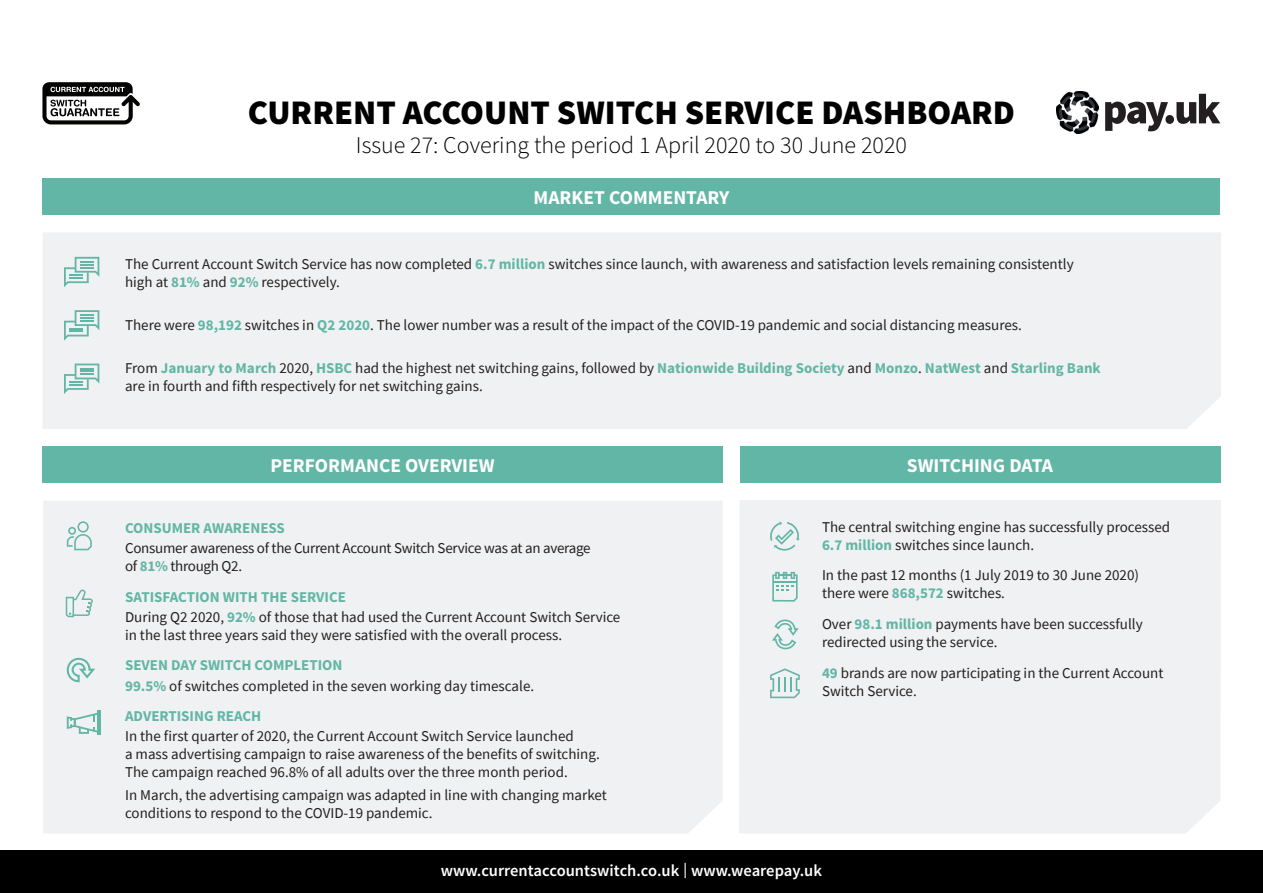
<style>
.page{position:relative;width:1263px;height:893px;background:#fff}
.page>*{position:absolute;margin:0;border:0;box-sizing:border-box;transform-origin:0 0}
.t1{font:900 34.5px "Source Sans Pro";color:#000}
.t2{font:300 24px "Source Sans Pro";color:#000}
.t3{font:700 19.5px "Source Sans Pro";color:#fff}
.t4{font:600 16.5px "Source Sans Pro";color:#fff}
.t5{font:15px/18px "Source Sans Pro";color:#231f20}
.t6{font:15px/18px "Source Sans Pro";letter-spacing:-.02em;color:#231f20}
.t7{font:700 15px "Source Sans Pro";color:#62b6a6}
.s1{font-weight:700;color:#62b6a6}
.s2{font-family:"Gotham";font-weight:400}
</style>
<div class="page">
<svg style="left:42px;top:82px;width:98px;height:43px"></svg>
<svg style="left:1105px;top:94px;width:115px;height:37px"></svg>
<div style="left:0;top:850px;width:1263px;height:43px;background:#000"></div>
<img style="left:1057px;top:92px;width:41px;height:41px">
<div style="left:43px;top:179px;width:1177px;height:36px;background:#62b6a6"></div>
<div style="left:43px;top:446px;width:679px;height:37px;background:#62b6a6"></div>
<div style="left:739px;top:446px;width:481px;height:37px;background:#62b6a6"></div>
<div style="left:43px;top:233px;width:1178px;height:196px;background:#f0f1f2"></div>
<div style="left:43px;top:501px;width:679px;height:332px;background:#f0f1f2"></div>
<div style="left:739px;top:500px;width:482px;height:333px;background:#f0f1f2"></div>
<svg style="left:64px;top:257px;width:35px;height:30px"></svg>
<svg style="left:64px;top:310px;width:35px;height:31px"></svg>
<svg style="left:64px;top:364px;width:35px;height:30px"></svg>
<svg style="left:67px;top:521px;width:25px;height:29px"></svg>
<svg style="left:66px;top:589px;width:27px;height:28px"></svg>
<hr style="left:97px;top:710px;width:4px;height:25px;background:#62b6a6">
<svg style="left:67px;top:712px;width:30px;height:22px"></svg>
<svg style="left:770px;top:521px;width:30px;height:30px"></svg>
<svg style="left:772px;top:572px;width:26px;height:30px"></svg>
<svg style="left:770px;top:668px;width:30px;height:30px"></svg>
<svg style="left:772px;top:619px;width:27px;height:30px"></svg>
<svg style="left:68px;top:657px;width:29px;height:26px"></svg>
<h1 class="t1" style="left:248px;top:88px;width:769px">CURRENT ACCOUNT SWITCH SERVICE DASHBOARD</h1>
<h2 class="t2" style="left:356px;top:131px;width:553px">Issue 27: Covering the period 1 April 2020 to 30 June 2020</h2>
<h3 class="t3" style="left:534px;top:185px;width:197px">MARKET COMMENTARY</h3>
<p class="t5" style="left:125px;top:254px;width:950px">The Current Account Switch Service has now completed <span class="s1">6.7 million</span> switches since launch, with awareness and satisfaction levels remaining consistently high at <span class="s1">81%</span> and <span class="s1">92%</span> respectively.</p>
<p class="t5" style="left:125px;top:316px;width:898px">There were <span class="s1">98,192</span> switches in <span class="s1">Q2 2020</span>. The lower number was a result of the impact of the COVID-19 pandemic and social distancing measures.</p>
<p class="t5" style="left:125px;top:359px;width:977px">From <span class="s1">January to March</span> 2020, <span class="s1">HSBC</span> had the highest net switching gains, followed by <span class="s1">Nationwide Building Society</span> and <span class="s1">Monzo</span>. <span class="s1">NatWest</span> and <span class="s1">Starling Bank </span>are in fourth and fifth respectively for net switching gains.</p>
<h3 class="t3" style="left:270px;top:453px;width:226px">PERFORMANCE OVERVIEW</h3>
<h3 class="t3" style="left:907px;top:453px;width:148px">SWITCHING DATA</h3>
<p class="t7" style="left:125px;top:518px;width:161px">CONSUMER AWARENESS</p>
<p class="t6" style="left:125px;top:539px;width:467px">Consumer awareness of the Current Account Switch Service was at an average of <span class="s1">81%</span> through Q2.</p>
<p class="t5" style="left:125px;top:586px;width:497px;line-height:20.1px"><span class="s1">SATISFACTION WITH THE SERVICE<br></span>During Q2 2020, <span class="s1">92%</span> of those that had used the Current Account Switch Service</p>
<p class="t5" style="left:125px;top:626px;width:439px">in the last three years said they were satisfied with the overall process.</p>
<p class="t5" style="left:125px;top:655px;width:411px;line-height:20.1px"><span class="s1">SEVEN DAY SWITCH COMPLETION<br>99.5%</span> of switches completed in the seven working day timescale.</p>
<p class="t7" style="left:125px;top:707px;width:138px">ADVERTISING REACH</p>
<p class="t5" style="left:125px;top:727px;width:476px">In the first quarter of 2020, the Current Account Switch Service launched<br>a mass advertising campaign to raise awareness of the benefits of switching.<br>The campaign reached 96.8% of all adults over the three month period.</p>
<p class="t5" style="left:125px;top:786px;width:483px">In March, the advertising campaign was adapted in line with changing market conditions to respond to the COVID-19 pandemic.</p>
<p class="t5" style="left:822px;top:518px;width:350px">The central switching engine has successfully processed<br><span class="s1">6.7 million</span> switches since launch.</p>
<p class="t5" style="left:822px;top:566px;width:319px">In the past 12 months (1 July 2019 to 30 June 2020) there were <span class="s1">868,572</span> switches.</p>
<p class="t5" style="left:822px;top:615px;width:322px">Over <span class="s1">98.1 million</span> payments have been successfully redirected using the service.</p>
<p class="t5" style="left:822px;top:664px;width:343px"><span class="s1">49</span> brands are now participating in the Current Account<br>Switch Service.</p>
<p class="t4" style="left:441px;top:860px;width:383px">www.currentaccountswitch.co.uk <span class="s2">|</span> www.wearepay.uk</p>
</div>
